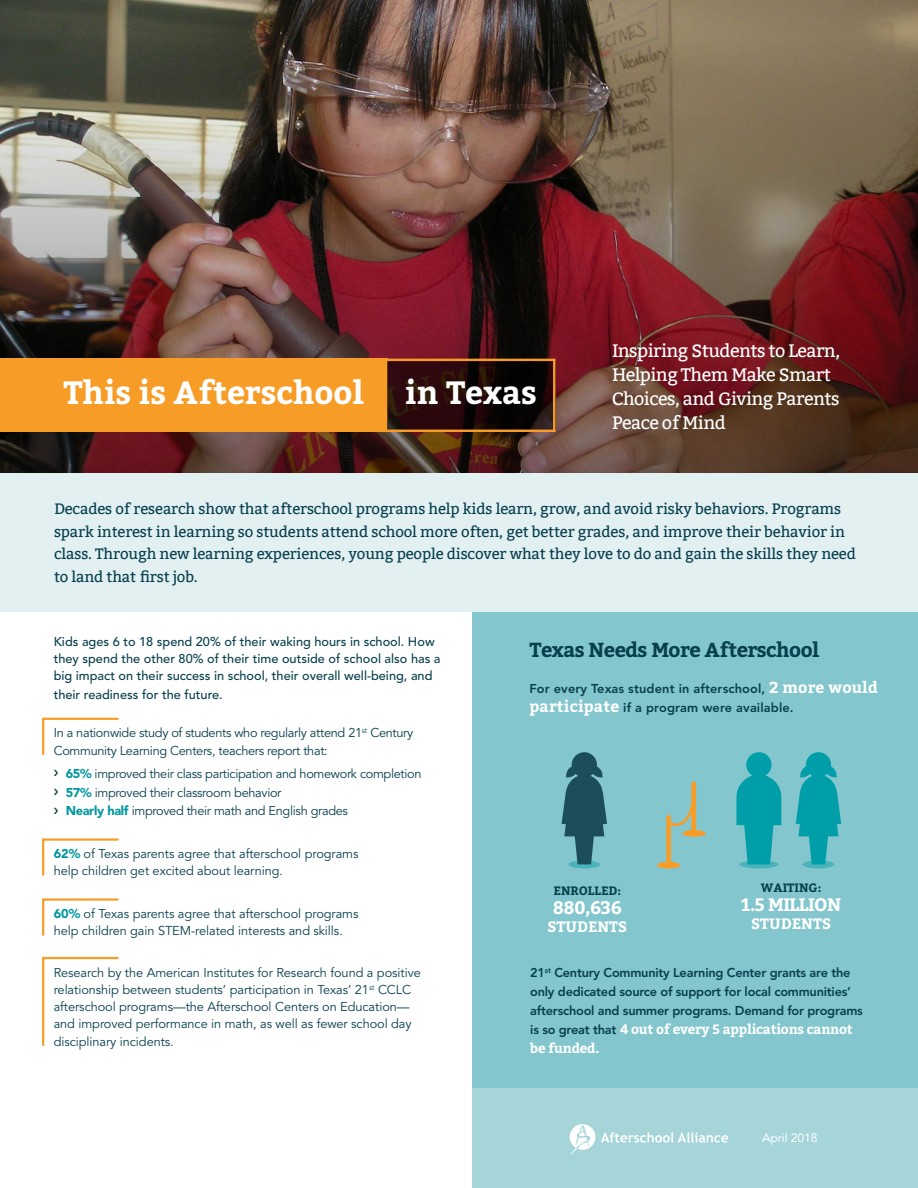
<style>
.page{position:relative;width:918px;height:1188px;background:#fff}
.page>*{position:absolute;margin:0;border:0;box-sizing:border-box;transform-origin:0 0}
.t1{font:700 32.1px "Bitter";color:#fff}
.Paragraph_Header{font:700 20.25px "Bitter";letter-spacing:-.025em;color:#083f4d}
.t2{font:18px/24px "Bitter";letter-spacing:-.03em;color:#fff}
.t3{font:700 18px "Bitter";letter-spacing:-.03em;color:#fff}
.Paragraph_Subheading{font:15px/22.5px "Bitter";letter-spacing:-.01em;color:#083f4d}
.t4{font:700 15px "Bitter";color:#fff}
.BODY{font:700 13.5px/18.8px "Bitter";letter-spacing:-.02em;color:#fff}
.Border_Highlight{font:12.75px/17.2px "Avenir LT Std";letter-spacing:-.005em;color:#083f4d}
.Border_Highlight-2{font:12.75px/17.2px "Avenir LT Std";letter-spacing:-.025em;color:#083f4d}
.BODY-2{font:500 12.75px/17.2px "Avenir LT Std";color:#083f4d}
.BODY-3{font:800 12.75px/18.8px "Avenir LT Std";letter-spacing:-.02em;color:#083f4d}
.BODY-4{font:800 12.75px/18.8px "Avenir LT Std";letter-spacing:.01em;color:#083f4d}
.t5{font:700 12.15px "Bitter";color:#083f4d}
.Paragraph_Style_1{font:12.15px "Avenir LT Std";letter-spacing:-.01em;color:#fff}
.s1{font-weight:900;color:#0097a0}
.s2{font-family:"Bitter";font-weight:700;font-size:15.75px;color:#fff}
.s3{font-family:"Avenir LT Std";font-weight:800;font-size:12.75px;color:#083f4d}
</style>
<div class="page">
<img style="left:0;top:0;width:918px;height:473px">
<div style="left:0;top:359px;width:387px;height:73px;background:#f89c28"></div>
<svg style="left:171px;top:357px;width:386px;height:76px"></svg>
<svg style="left:42px;top:717px;width:77px;height:38px"></svg>
<svg style="left:42px;top:838px;width:77px;height:38px"></svg>
<svg style="left:42px;top:898px;width:77px;height:38px"></svg>
<svg style="left:42px;top:956px;width:77px;height:90px"></svg>
<div style="left:472px;top:602px;width:446px;height:586px;background:#83c6cd"></div>
<div style="left:472px;top:1088px;width:446px;height:100px;background:#a5d4d9"></div>
<svg style="left:569px;top:860px;width:31px;height:8px"></svg>
<svg style="left:562px;top:752px;width:45px;height:112px"></svg>
<svg style="left:803px;top:860px;width:31px;height:8px"></svg>
<svg style="left:796px;top:752px;width:45px;height:112px"></svg>
<svg style="left:739px;top:860px;width:39px;height:8px"></svg>
<svg style="left:736px;top:752px;width:45px;height:112px"></svg>
<div style="left:691px;top:782px;width:5px;height:52px;background:#f89c28;border-radius:2px"></div>
<svg style="left:671px;top:789px;width:21px;height:37px"></svg>
<div style="left:666px;top:815px;width:5px;height:52px;background:#f89c28;border-radius:2px"></div>
<div style="left:657px;top:862px;width:23px;height:6px;background:#f89c28;border-radius:50%"></div>
<div style="left:682px;top:830px;width:24px;height:7px;background:#f89c28;border-radius:50%"></div>
<svg style="left:601px;top:1132px;width:127px;height:11px"></svg>
<svg style="left:570px;top:1124px;width:25px;height:30px"></svg>
<div style="left:0;top:473px;width:918px;height:139px;background:#e2f0f2"></div>
<p class="t1" style="left:63px;top:374px;width:302px">This is Afterschool</p>
<p class="t1" style="left:405px;top:374px;width:133px">in Texas</p>
<p class="t2" style="left:612px;top:339px;width:230px">Inspiring Students to Learn,<br>Helping Them Make Smart<br>Choices, and Giving Parents<br>Peace of Mind</p>
<p class="Paragraph_Subheading" style="left:54px;top:498px;width:804px">Decades of research show that afterschool programs help kids learn, grow, and avoid risky behaviors. Programs spark interest in learning so students attend school more often, get better grades, and improve their behavior in class. Through new learning experiences, young people discover what they love to do and gain the skills they need to land that first job.</p>
<p class="BODY-2" style="left:54px;top:633px;width:388px">Kids ages 6 to 18 spend 20% of their waking hours in school. How they spend the other 80% of their time outside of school also has a big impact on their success in school, their overall well-being, and</p>
<p class="BODY-2" style="left:54px;top:686px;width:171px">their readiness for the future.</p>
<p class="Border_Highlight-2" style="left:54px;top:725px;width:361px">In a nationwide study of students who regularly attend 21<sup>st</sup> Century<br>Community Learning Centers, teachers report that:</p>
<p class="Border_Highlight-2" style="left:66px;top:765px;width:357px"><span class="s1">65%</span> improved their class participation and homework completion</p>
<p class="Border_Highlight-2" style="left:66px;top:784px;width:217px"><span class="s1">57%</span> improved their classroom behavior</p>
<p class="Border_Highlight-2" style="left:66px;top:803px;width:284px"><span class="s1">Nearly half</span> improved their math and English grades</p>
<p class="Border_Highlight" style="left:54px;top:846px;width:306px"><span class="s1">62%</span> of Texas parents agree that afterschool programs help children get excited about learning.</p>
<p class="Border_Highlight" style="left:54px;top:906px;width:306px"><span class="s1">60%</span> of Texas parents agree that afterschool programs help children gain STEM-related interests and skills.</p>
<p class="Border_Highlight" style="left:54px;top:964px;width:369px">Research by the American Institutes for Research found a positive relationship between students’ participation in Texas’ 21<sup>st</sup> CCLC afterschool programs—the Afterschool Centers on Education— and improved performance in math, as well as fewer school day disciplinary incidents.</p>
<p class="Paragraph_Header" style="left:530px;top:637px;width:291px">Texas Needs More Afterschool</p>
<p class="BODY-4" style="left:530px;top:680px;width:350px">For every Texas student in afterschool, <span class="s2">2 more would participate</span> if a program were available.</p>
<p class="t5" style="left:553px;top:883px;width:69px">ENROLLED:</p>
<p class="t3" style="left:553px;top:897px;width:70px">880,636</p>
<p class="t4" style="left:547px;top:918px;width:81px">STUDENTS</p>
<p class="t5" style="left:761px;top:880px;width:62px">WAITING:</p>
<p class="t3" style="left:741px;top:894px;width:102px">1.5 MILLION</p>
<p class="t4" style="left:751px;top:915px;width:81px">STUDENTS</p>
<p class="BODY-3" style="left:530px;top:964px;width:334px">21<sup>st</sup> Century Community Learning Center grants are the only dedicated source of support for local communities’ afterschool and summer programs. Demand for programs</p>
<p class="BODY" style="left:530px;top:1020px;width:324px"><span class="s3">is so great that</span> 4 out of every 5 applications cannot be funded.</p>
<p class="Paragraph_Style_1" style="left:762px;top:1131px;width:57px">April 2018</p>
</div>
